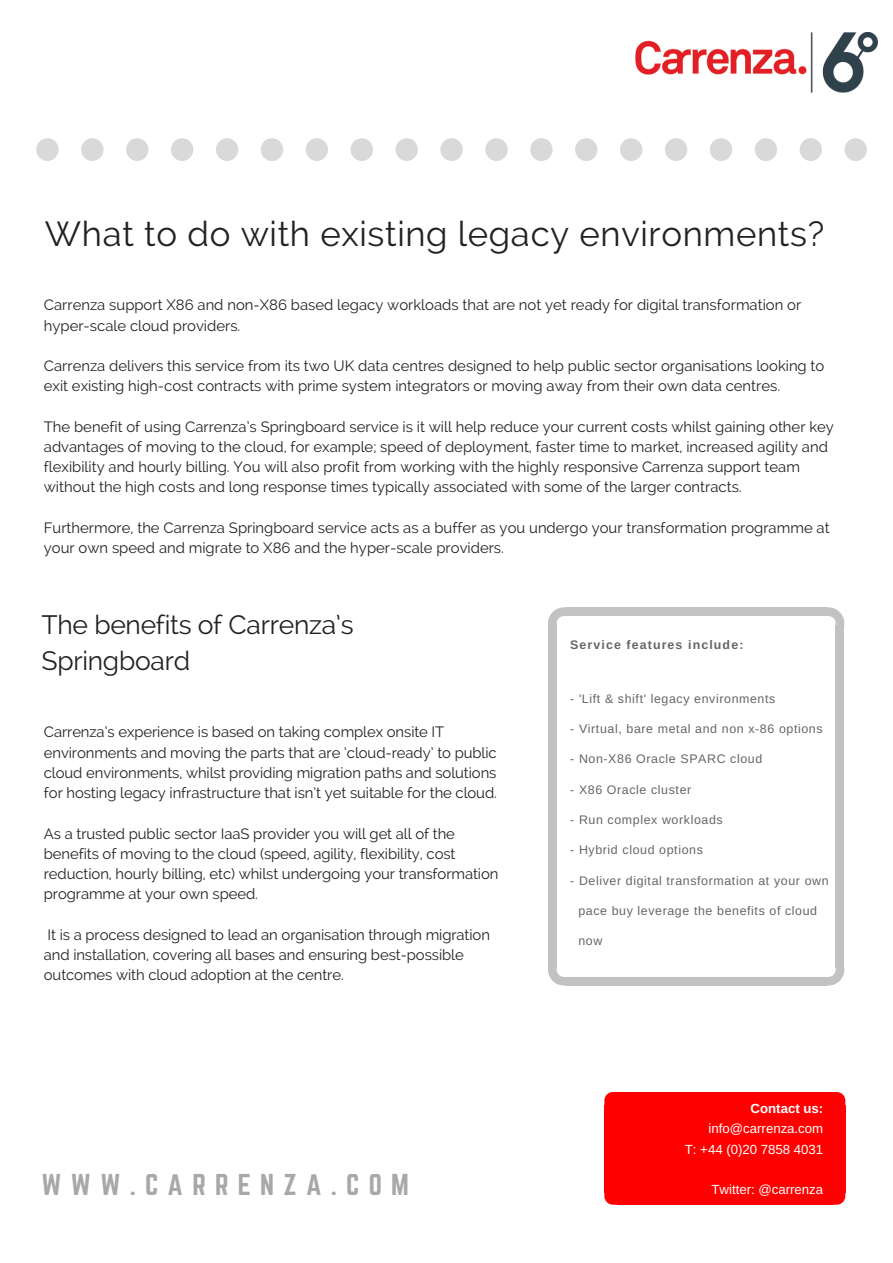
<style>
.page{position:relative;width:893px;height:1263px;background:#fff}
.page>*{position:absolute;margin:0;border:0;box-sizing:border-box;transform-origin:0 0}
.t1{font:34.65px "Raleway";letter-spacing:.02em;color:#222}
.t2{font:26.4px/36px "Raleway";letter-spacing:-.01em;color:#222}
.t3{font:26.4px "Norwester";letter-spacing:.35em;color:#a8a8a8}
.t4{font:16.5px/22.5px "Arimo";color:#fff;text-align:right}
.t5{font:14.85px/20.2px "Raleway";color:#222}
.t6{font:13.2px/20.2px "Arimo";color:#fff;text-align:right}
.t7{font:700 13.2px "Arimo";color:#fff}
.t8{font:12.45px "Arimo";letter-spacing:.05em;color:#666}
.t9{font:700 12.45px "Arimo";letter-spacing:.09em;color:#666}
</style>
<div class="page">
<div style="left:565px;top:607px;width:261px;height:9px;background:#c2c2c2"></div>
<svg style="left:826px;top:607px;width:18px;height:18px"></svg>
<svg style="left:548px;top:607px;width:18px;height:19px"></svg>
<div style="left:835px;top:625px;width:9px;height:343px;background:#c2c2c2"></div>
<svg style="left:826px;top:968px;width:18px;height:18px"></svg>
<div style="left:548px;top:625px;width:8px;height:343px;background:#c2c2c2"></div>
<div style="left:565px;top:977px;width:261px;height:9px;background:#c2c2c2"></div>
<svg style="left:548px;top:967px;width:18px;height:19px"></svg>
<svg style="left:832px;top:1092px;width:13px;height:14px"></svg>
<div style="left:832px;top:1106px;width:13px;height:87px;background:#f00"></div>
<div style="left:617px;top:1106px;width:215px;height:87px;background:#f00"></div>
<div style="left:617px;top:1092px;width:215px;height:14px;background:#f00"></div>
<svg style="left:604px;top:1092px;width:13px;height:14px"></svg>
<div style="left:604px;top:1106px;width:13px;height:87px;background:#f00"></div>
<div style="left:617px;top:1192px;width:215px;height:13px;background:#f00"></div>
<svg style="left:604px;top:1193px;width:13px;height:12px"></svg>
<svg style="left:832px;top:1193px;width:13px;height:12px"></svg>
<img style="left:635px;top:33px;width:242px;height:59px">
<div style="left:261px;top:139px;width:22px;height:22px;background:#d9d9d9;border-radius:50%"></div>
<div style="left:306px;top:139px;width:22px;height:22px;background:#d9d9d9;border-radius:50%"></div>
<div style="left:216px;top:139px;width:22px;height:22px;background:#d9d9d9;border-radius:50%"></div>
<div style="left:395px;top:139px;width:23px;height:22px;background:#d9d9d9;border-radius:50%"></div>
<svg style="left:36px;top:139px;width:23px;height:22px"></svg>
<div style="left:440px;top:139px;width:22px;height:22px;background:#d9d9d9;border-radius:50%"></div>
<div style="left:81px;top:139px;width:22px;height:22px;background:#d9d9d9;border-radius:50%"></div>
<div style="left:126px;top:139px;width:22px;height:22px;background:#d9d9d9;border-radius:50%"></div>
<div style="left:171px;top:139px;width:22px;height:22px;background:#d9d9d9;border-radius:50%"></div>
<div style="left:350px;top:139px;width:23px;height:22px;background:#d9d9d9;border-radius:50%"></div>
<div style="left:709px;top:139px;width:23px;height:22px;background:#d9d9d9;border-radius:50%"></div>
<div style="left:754px;top:139px;width:23px;height:22px;background:#d9d9d9;border-radius:50%"></div>
<div style="left:799px;top:139px;width:23px;height:22px;background:#d9d9d9;border-radius:50%"></div>
<div style="left:844px;top:139px;width:22px;height:22px;background:#d9d9d9;border-radius:50%"></div>
<div style="left:665px;top:139px;width:22px;height:22px;background:#d9d9d9;border-radius:50%"></div>
<div style="left:530px;top:139px;width:22px;height:22px;background:#d9d9d9;border-radius:50%"></div>
<div style="left:575px;top:139px;width:22px;height:22px;background:#d9d9d9;border-radius:50%"></div>
<div style="left:485px;top:139px;width:22px;height:22px;background:#d9d9d9;border-radius:50%"></div>
<div style="left:620px;top:139px;width:22px;height:22px;background:#d9d9d9;border-radius:50%"></div>
<h1 class="t1" style="left:45px;top:214px;width:780px">What to do with existing legacy environments?</h1>
<p class="t5" style="left:44px;top:295px;width:759px">Carrenza support X86 and non-X86 based legacy workloads that are not yet ready for digital transformation or hyper-scale cloud providers.</p>
<p class="t5" style="left:44px;top:356px;width:782px">Carrenza delivers this service from its two UK data centres designed to help public sector organisations looking to exit existing high-cost contracts with prime system integrators or moving away from their own data centres.</p>
<p class="t5" style="left:44px;top:416px;width:791px">The benefit of using Carrenza’s Springboard service is it will help reduce your current costs whilst gaining other key advantages of moving to the cloud, for example; speed of deployment, faster time to market, increased agility and flexibility and hourly billing. You will also profit from working with the highly responsive Carrenza support team without the high costs and long response times typically associated with some of the larger contracts.</p>
<p class="t5" style="left:44px;top:517px;width:787px">Furthermore, the Carrenza Springboard service acts as a buffer as you undergo your transformation programme at your own speed and migrate to X86 and the hyper-scale providers.</p>
<h2 class="t2" style="left:42px;top:607px;width:313px">The benefits of Carrenza’s<br>Springboard</h2>
<p class="t5" style="left:44px;top:722px;width:454px">Carrenza’s experience is based on taking complex onsite IT environments and moving the parts that are ‘cloud-ready’ to public cloud environments, whilst providing migration paths and solutions for hosting legacy infrastructure that isn’t yet suitable for the cloud.</p>
<p class="t5" style="left:44px;top:823px;width:456px">As a trusted public sector IaaS provider you will get all of the benefits of moving to the cloud (speed, agility, flexibility, cost reduction, hourly billing, etc) whilst undergoing your transformation programme at your own speed.</p>
<p class="t5" style="left:44px;top:924px;width:447px">It is a process designed to lead an organisation through migration and installation, covering all bases and ensuring best-possible outcomes with cloud adoption at the centre.</p>
<h2 class="t3" style="left:42px;top:1172px;width:369px">WWW.CARRENZA.COM</h2>
<p class="t9" style="left:570px;top:637px;width:175px">Service features include:</p>
<p class="t8" style="left:570px;top:691px;width:207px">- 'Lift &amp; shift' legacy environments</p>
<p class="t8" style="left:570px;top:722px;width:254px">- Virtual, bare metal and non x-86 options</p>
<p class="t8" style="left:570px;top:752px;width:194px">- Non-X86 Oracle SPARC cloud</p>
<p class="t8" style="left:570px;top:782px;width:123px">- X86 Oracle cluster</p>
<p class="t8" style="left:570px;top:813px;width:154px">- Run complex workloads</p>
<p class="t8" style="left:570px;top:843px;width:134px">- Hybrid cloud options</p>
<p class="t8" style="left:570px;top:873px;width:260px">- Deliver digital transformation at your own</p>
<p class="t8" style="left:578px;top:904px;width:240px">pace buy leverage the benefits of cloud</p>
<p class="t8" style="left:578px;top:934px;width:25px">now</p>
<p class="t4" style="left:651px;top:1094px;width:174px">Contact us: info@carrenza.com<br>T: +44 (0)20 7858 4031</p>
<p class="t7" style="left:750px;top:1101px;width:74px">Contact us:</p>
<p class="t6" style="left:685px;top:1118px;width:140px">info@carrenza.com<br>T: +44 (0)20 7858 4031</p>
<p class="t6" style="left:711px;top:1179px;width:113px">Twitter: @carrenza</p>
<p class="t4" style="left:684px;top:1184px;width:141px">Twitter: @carrenza</p>
</div>
